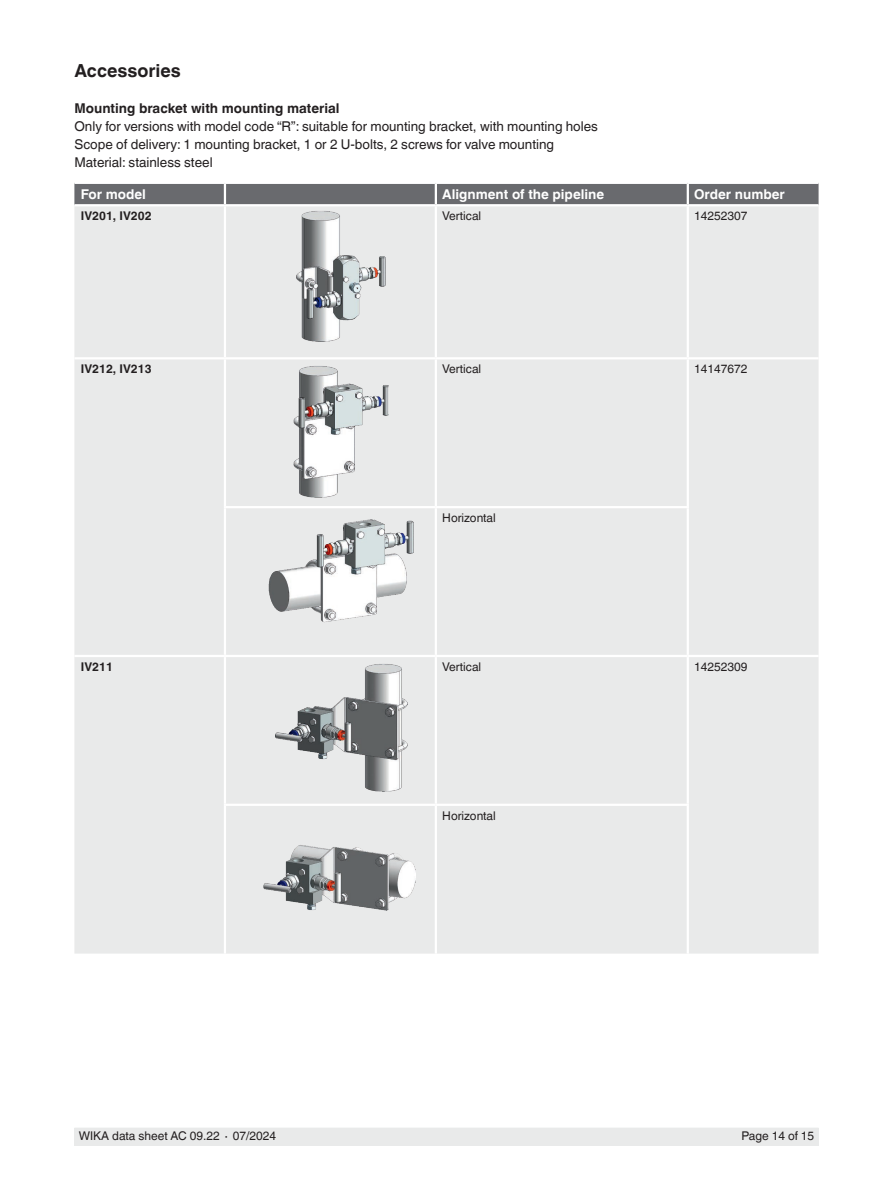
<style>
.page{position:relative;width:893px;height:1188px;background:#fff}
.page>*{position:absolute;margin:0;border:0;box-sizing:border-box;transform-origin:0 0}
.t1{font:700 18px "Helvetica World";color:#231f20}
.t2{font:13.5px/18px "Helvetica World";color:#231f20}
.t3{font:700 13.5px "Helvetica World";color:#fff}
.t4{font:700 13.5px "Helvetica World";color:#231f20}
.t5{font:12px "Helvetica World";color:#231f20}
.t6{font:700 12px "Helvetica World";color:#231f20}
</style>
<div class="page">
<div style="left:74px;top:1128px;width:745px;height:17px;background:#e9eaea"></div>
<div style="left:74px;top:184px;width:745px;height:20px;background:#696a6e"></div>
<div style="left:74px;top:206px;width:745px;height:748px;background:#e9eaea"></div>
<hr style="left:224px;top:184px;width:2px;height:20px;background:#fff">
<hr style="left:435px;top:184px;width:2px;height:20px;background:#fff">
<hr style="left:224px;top:206px;width:2px;height:151px;background:#fff">
<hr style="left:687px;top:184px;width:2px;height:20px;background:#fff">
<hr style="left:224px;top:506px;width:212px;height:2px;background:#fff">
<hr style="left:436px;top:506px;width:253px;height:2px;background:#fff">
<hr style="left:224px;top:804px;width:212px;height:2px;background:#fff">
<hr style="left:436px;top:804px;width:253px;height:2px;background:#fff">
<hr style="left:225px;top:357px;width:211px;height:2px;background:#fff">
<hr style="left:225px;top:655px;width:211px;height:2px;background:#fff">
<hr style="left:436px;top:357px;width:252px;height:2px;background:#fff">
<hr style="left:436px;top:655px;width:252px;height:2px;background:#fff">
<hr style="left:435px;top:206px;width:2px;height:151px;background:#fff">
<hr style="left:435px;top:359px;width:2px;height:147px;background:#fff">
<hr style="left:435px;top:508px;width:2px;height:147px;background:#fff">
<hr style="left:435px;top:657px;width:2px;height:147px;background:#fff">
<hr style="left:435px;top:806px;width:2px;height:148px;background:#fff">
<hr style="left:74px;top:357px;width:151px;height:2px;background:#fff">
<hr style="left:224px;top:359px;width:2px;height:147px;background:#fff">
<hr style="left:224px;top:508px;width:2px;height:147px;background:#fff">
<hr style="left:74px;top:655px;width:151px;height:2px;background:#fff">
<hr style="left:224px;top:657px;width:2px;height:147px;background:#fff">
<hr style="left:224px;top:806px;width:2px;height:148px;background:#fff">
<hr style="left:688px;top:357px;width:131px;height:2px;background:#fff">
<hr style="left:687px;top:359px;width:2px;height:147px;background:#fff">
<hr style="left:687px;top:508px;width:2px;height:147px;background:#fff">
<hr style="left:688px;top:655px;width:131px;height:2px;background:#fff">
<hr style="left:687px;top:657px;width:2px;height:147px;background:#fff">
<hr style="left:687px;top:806px;width:2px;height:148px;background:#fff">
<hr style="left:687px;top:206px;width:2px;height:151px;background:#fff">
<img style="left:297px;top:210px;width:89px;height:132px">
<img style="left:294px;top:366px;width:94px;height:132px">
<img style="left:268px;top:520px;width:145px;height:103px">
<img style="left:275px;top:664px;width:132px;height:128px">
<img style="left:264px;top:845px;width:152px;height:66px">
<h1 class="t1" style="left:74px;top:60px;width:108px">Accessories</h1>
<p class="t4" style="left:74px;top:100px;width:267px">Mounting bracket with mounting material</p>
<p class="t2" style="left:74px;top:117px;width:525px">Only for versions with model code “R”: suitable for mounting bracket, with mounting holes<br>Scope of delivery: 1 mounting bracket, 1 or 2 U-bolts, 2 screws for valve mounting<br>Material: stainless steel</p>
<p class="t3" style="left:81px;top:186px;width:67px">For model</p>
<p class="t3" style="left:442px;top:186px;width:163px">Alignment of the pipeline</p>
<p class="t3" style="left:694px;top:186px;width:92px">Order number</p>
<p class="t6" style="left:81px;top:209px;width:72px">IV201, IV202</p>
<p class="t5" style="left:442px;top:209px;width:41px">Vertical</p>
<p class="t5" style="left:694px;top:209px;width:55px">14252307</p>
<p class="t6" style="left:81px;top:362px;width:72px">IV212, IV213</p>
<p class="t5" style="left:442px;top:362px;width:41px">Vertical</p>
<p class="t5" style="left:694px;top:362px;width:55px">14147672</p>
<p class="t5" style="left:442px;top:511px;width:55px">Horizontal</p>
<p class="t6" style="left:81px;top:660px;width:34px">IV211</p>
<p class="t5" style="left:442px;top:660px;width:41px">Vertical</p>
<p class="t5" style="left:694px;top:660px;width:55px">14252309</p>
<p class="t5" style="left:442px;top:809px;width:55px">Horizontal</p>
<p class="t5" style="left:79px;top:1129px;width:199px">WIKA data sheet AC 09.22 ∙ 07/2024</p>
<p class="t5" style="left:741px;top:1129px;width:74px">Page 14 of 15</p>
</div>
